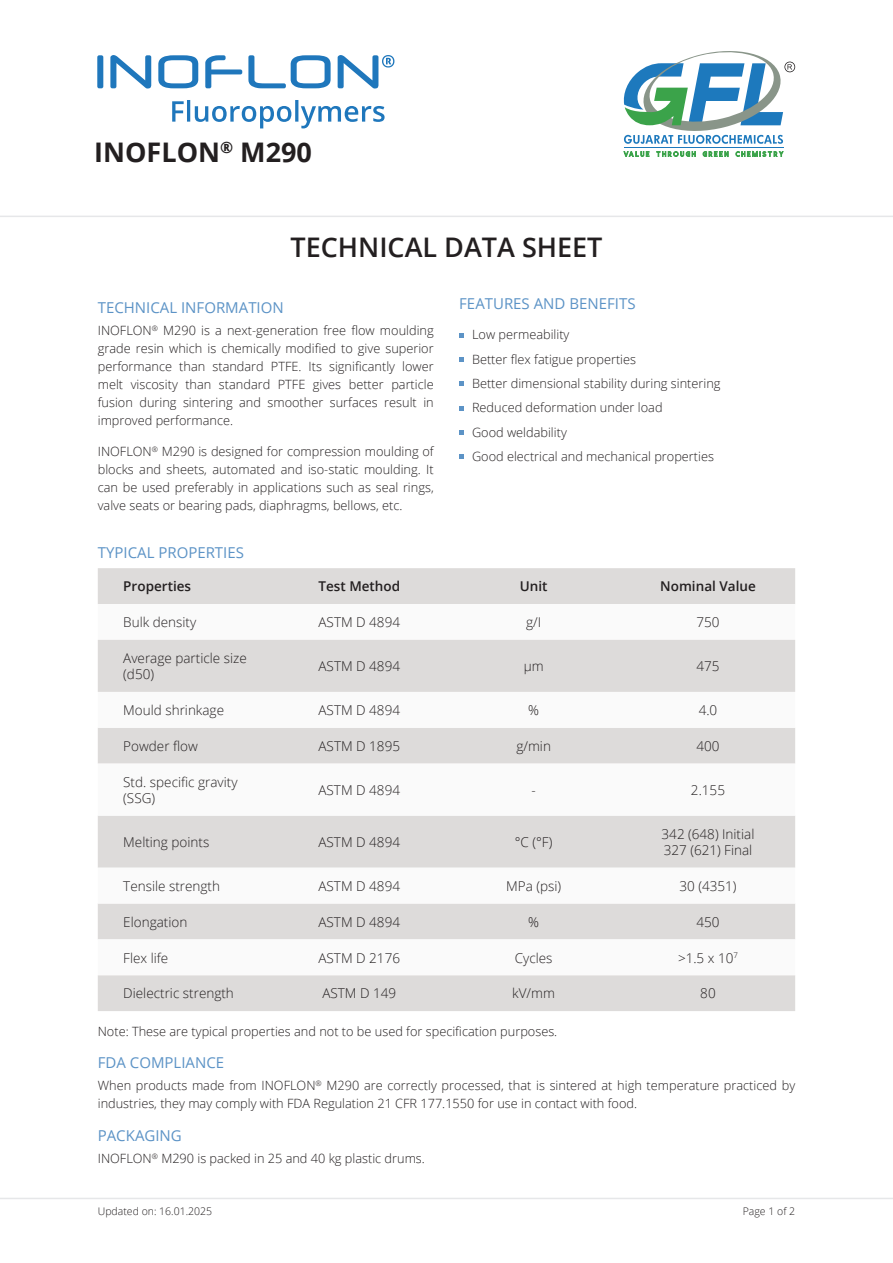
<style>
.page{position:relative;width:893px;height:1263px;background:#fff}
.page>*{position:absolute;margin:0;border:0;box-sizing:border-box;transform-origin:0 0}
.t1{font:600 27px "Open Sans";color:#231f20}
.t2{font:700 27px "Open Sans";color:#231f20}
.t3{font:15px "Open Sans";color:#5c93c6}
.t4{font:300 13.5px/16.2px "Open Sans";color:#231f20}
.t5{font:600 13.5px "Open Sans";color:#231f20}
.t6{font:300 12.75px/18px "Open Sans";color:#231f20}
.t7{font:300 10.5px "Open Sans";color:#231f20}
</style>
<div class="page">
<hr style="left:0;top:216px;width:893px;height:1px;background:#e6e7e9">
<div style="left:98px;top:568px;width:697px;height:443px;background:#dddbda"></div>
<svg style="left:98px;top:604px;width:697px;height:88px"></svg>
<svg style="left:98px;top:692px;width:697px;height:283px"></svg>
<hr style="left:0;top:1198px;width:893px;height:1px;background:#e6e7e9">
<svg style="left:172px;top:100px;width:213px;height:28px"></svg>
<svg style="left:97px;top:55px;width:297px;height:34px"></svg>
<svg style="left:623px;top:151px;width:160px;height:6px"></svg>
<hr style="left:624px;top:147px;width:159px;height:1px;background:#1d79bd">
<svg style="left:459px;top:333px;width:5px;height:4px"></svg>
<svg style="left:459px;top:357px;width:5px;height:5px"></svg>
<svg style="left:459px;top:381px;width:5px;height:5px"></svg>
<svg style="left:459px;top:406px;width:5px;height:5px"></svg>
<svg style="left:459px;top:430px;width:5px;height:5px"></svg>
<svg style="left:459px;top:454px;width:5px;height:5px"></svg>
<svg style="left:623px;top:51px;width:172px;height:93px"></svg>
<h1 class="t2" style="left:94px;top:133px;width:219px">INOFLON<sup>®</sup> M290</h1>
<h1 class="t1" style="left:290px;top:228px;width:314px">TECHNICAL DATA SHEET</h1>
<p class="t3" style="left:98px;top:297px;width:188px">TECHNICAL INFORMATION</p>
<p class="t6" style="left:98px;top:321px;width:337px;text-align:justify">INOFLON<sup>®</sup> M290 is a next-generation free flow moulding grade resin which is chemically modified to give superior performance than standard PTFE. Its significantly lower melt viscosity than standard PTFE gives better particle fusion during sintering and smoother surfaces result in improved performance.</p>
<p class="t6" style="left:98px;top:442px;width:337px;text-align:justify">INOFLON<sup>®</sup> M290 is designed for compression moulding of blocks and sheets, automated and iso-static moulding. It can be used preferably in applications such as seal rings, valve seats or bearing pads, diaphragms, bellows, etc.</p>
<p class="t3" style="left:459px;top:293px;width:178px">FEATURES AND BENEFITS</p>
<p class="t6" style="left:472px;top:322px;width:250px;line-height:24.5px">Low permeability<br>Better flex fatigue properties<br>Better dimensional stability during sintering<br>Reduced deformation under load<br>Good weldability<br>Good electrical and mechanical properties</p>
<p class="t3" style="left:98px;top:542px;width:148px">TYPICAL PROPERTIES</p>
<p class="t5" style="left:123px;top:577px;width:69px">Properties</p>
<p class="t5" style="left:319px;top:577px;width:83px">Test Method</p>
<p class="t5" style="left:520px;top:577px;width:29px">Unit</p>
<p class="t5" style="left:660px;top:577px;width:97px">Nominal Value</p>
<p class="t4" style="left:123px;top:614px;width:74px">Bulk density</p>
<p class="t4" style="left:319px;top:614px;width:83px">ASTM D 4894</p>
<p class="t4" style="left:526px;top:614px;width:17px">g/I</p>
<p class="t4" style="left:696px;top:614px;width:25px">750</p>
<p class="t4" style="left:123px;top:650px;width:125px">Average particle size (d50)</p>
<p class="t4" style="left:319px;top:658px;width:83px">ASTM D 4894</p>
<p class="t4" style="left:524px;top:658px;width:21px">μm</p>
<p class="t4" style="left:696px;top:658px;width:25px">475</p>
<p class="t4" style="left:123px;top:702px;width:102px">Mould shrinkage</p>
<p class="t4" style="left:319px;top:702px;width:83px">ASTM D 4894</p>
<p class="t4" style="left:528px;top:702px;width:12px">%</p>
<p class="t4" style="left:699px;top:702px;width:20px">4.0</p>
<p class="t4" style="left:123px;top:737px;width:76px">Powder flow</p>
<p class="t4" style="left:319px;top:737px;width:83px">ASTM D 1895</p>
<p class="t4" style="left:516px;top:737px;width:36px">g/min</p>
<p class="t4" style="left:696px;top:737px;width:25px">400</p>
<p class="t4" style="left:123px;top:773px;width:116px">Std. specific gravity (SSG)</p>
<p class="t4" style="left:319px;top:781px;width:83px">ASTM D 4894</p>
<p class="t4" style="left:531px;top:781px;width:6px">-</p>
<p class="t4" style="left:691px;top:781px;width:36px">2.155</p>
<p class="t4" style="left:123px;top:833px;width:87px">Melting points</p>
<p class="t4" style="left:319px;top:833px;width:83px">ASTM D 4894</p>
<p class="t4" style="left:515px;top:833px;width:39px">°C (°F)</p>
<p class="t4" style="left:662px;top:825px;width:94px">342 (648) Initial<br>327 (621) Final</p>
<p class="t4" style="left:123px;top:877px;width:98px">Tensile strength</p>
<p class="t4" style="left:319px;top:877px;width:83px">ASTM D 4894</p>
<p class="t4" style="left:506px;top:877px;width:56px">MPa (psi)</p>
<p class="t4" style="left:679px;top:877px;width:59px">30 (4351)</p>
<p class="t4" style="left:123px;top:913px;width:66px">Elongation</p>
<p class="t4" style="left:318px;top:913px;width:83px">ASTM D 4894</p>
<p class="t4" style="left:528px;top:913px;width:12px">%</p>
<p class="t4" style="left:696px;top:913px;width:25px">450</p>
<p class="t4" style="left:123px;top:949px;width:47px">Flex life</p>
<p class="t4" style="left:318px;top:949px;width:83px">ASTM D 2176</p>
<p class="t4" style="left:515px;top:949px;width:39px">Cycles</p>
<p class="t4" style="left:678px;top:949px;width:61px">&gt;1.5 x 10<sup>7</sup></p>
<p class="t4" style="left:123px;top:985px;width:112px">Dielectric strength</p>
<p class="t4" style="left:322px;top:985px;width:75px">ASTM D 149</p>
<p class="t4" style="left:512px;top:985px;width:44px">kV/mm</p>
<p class="t4" style="left:700px;top:985px;width:17px">80</p>
<p class="t6" style="left:98px;top:1022px;width:461px">Note: These are typical properties and not to be used for specification purposes.</p>
<p class="t3" style="left:98px;top:1052px;width:128px">FDA COMPLIANCE</p>
<p class="t6" style="left:98px;top:1076px;width:699px">When products made from INOFLON<sup>®</sup> M290 are correctly processed, that is sintered at high temperature practiced by industries, they may comply with FDA Regulation 21 CFR 177.1550 for use in contact with food.</p>
<p class="t3" style="left:98px;top:1125px;width:86px">PACKAGING</p>
<p class="t6" style="left:98px;top:1149px;width:329px">INOFLON<sup>®</sup> M290 is packed in 25 and 40 kg plastic drums.</p>
<p class="t7" style="left:98px;top:1204px;width:116px">Updated on: 16.01.2025</p>
<p class="t7" style="left:743px;top:1204px;width:54px">Page 1 of 2</p>
</div>
